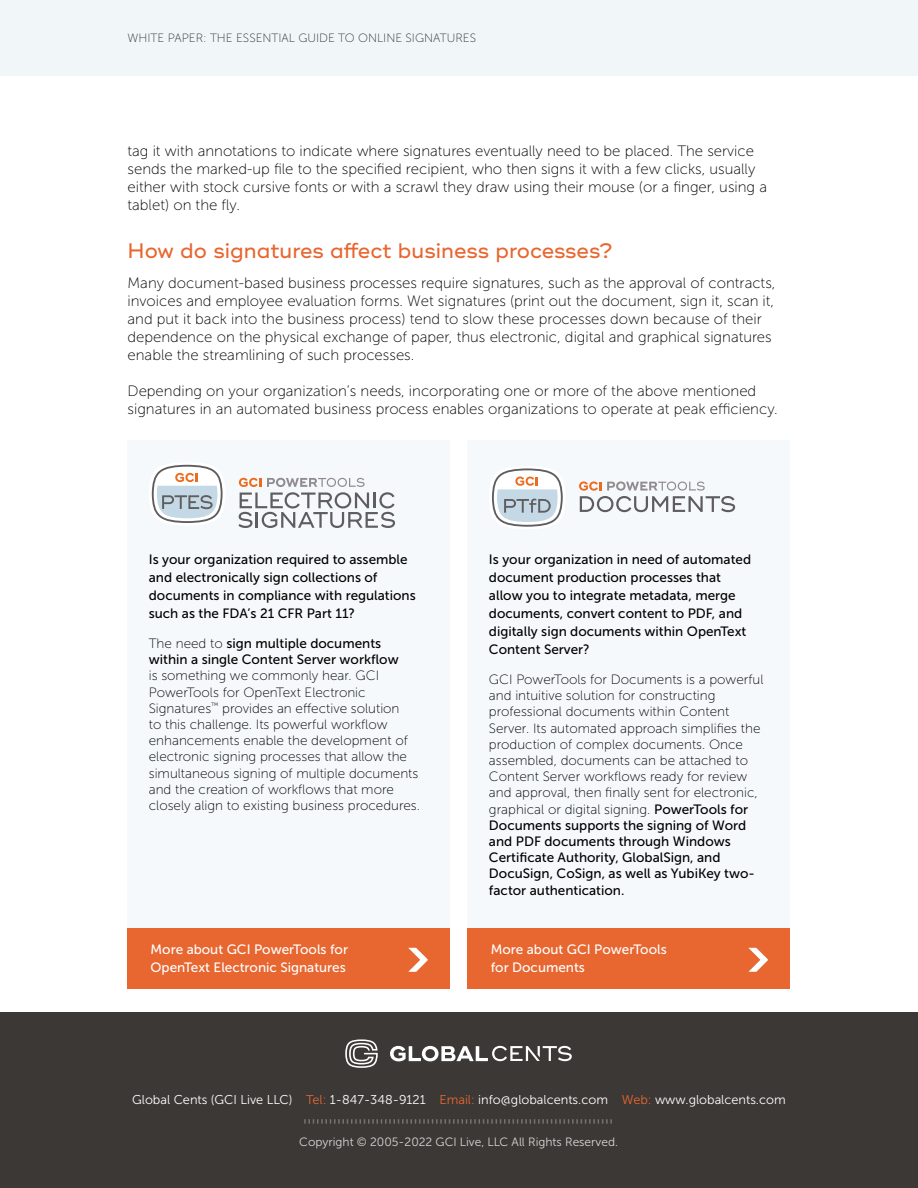
<style>
.page{position:relative;width:918px;height:1188px;background:#fff}
.page>*{position:absolute;margin:0;border:0;box-sizing:border-box;transform-origin:0 0}
.Heading_3{font:500 21px "Ridley Grotesk";color:#e86630}
.t1{font:15px/18px "Museo Sans 100";color:#000}
.Header_-_Boxed{font:13.5px/16.2px "Museo Sans 100";color:#000}
.Paragraph_boxed{font:13.5px/18px "Museo Sans 500";color:#000}
.Paragraph_boxed-2{font:13.5px/18px "Museo Sans 500";color:#fff}
.t2{font:12.75px "Museo Sans 300";color:#fff}
.t3{font:12px "Museo Sans 300";color:#fff}
.t4{font:12px "Museo Sans 100";color:#000}
.s1{font-family:"Museo Sans 500"}
.s2{color:#e86630}
</style>
<div class="page">
<div style="left:0;top:0;width:918px;height:75px;background:#f1f6f8"></div>
<div style="left:0;top:1012px;width:918px;height:176px;background:#3c3835"></div>
<svg style="left:304px;top:1119px;width:308px;height:5px"></svg>
<svg style="left:390px;top:1046px;width:182px;height:15px"></svg>
<svg style="left:345px;top:1039px;width:33px;height:29px"></svg>
<div style="left:128px;top:441px;width:322px;height:487px;background:#f6f9fb"></div>
<svg style="left:238px;top:478px;width:157px;height:50px"></svg>
<svg style="left:151px;top:464px;width:72px;height:59px"></svg>
<div style="left:128px;top:928px;width:322px;height:61px;background:#e86630"></div>
<svg style="left:408px;top:948px;width:20px;height:24px"></svg>
<div style="left:468px;top:441px;width:322px;height:487px;background:#f6f9fb"></div>
<svg style="left:579px;top:481px;width:156px;height:31px"></svg>
<svg style="left:492px;top:468px;width:71px;height:59px"></svg>
<div style="left:468px;top:928px;width:322px;height:61px;background:#e86630"></div>
<svg style="left:748px;top:948px;width:20px;height:24px"></svg>
<p class="t4" style="left:128px;top:32px;width:350px">WHITE PAPER: THE ESSENTIAL GUIDE TO ONLINE SIGNATURES</p>
<p class="t1" style="left:128px;top:142px;width:641px">tag it with annotations to indicate where signatures eventually need to be placed. The service sends the marked-up file to the specified recipient, who then signs it with a few clicks, usually either with stock cursive fonts or with a scrawl they draw using their mouse (or a finger, using a tablet) on the fly.</p>
<p class="Heading_3" style="left:128px;top:238px;width:487px">How do signatures affect business processes?</p>
<p class="t1" style="left:128px;top:274px;width:649px">Many document-based business processes require signatures, such as the approval of contracts, invoices and employee evaluation forms. Wet signatures (print out the document, sign it, scan it, and put it back into the business process) tend to slow these processes down because of their dependence on the physical exchange of paper, thus electronic, digital and graphical signatures enable the streamlining of such processes.</p>
<p class="t1" style="left:128px;top:382px;width:652px">Depending on your organization’s needs, incorporating one or more of the above mentioned signatures in an automated business process enables organizations to operate at peak efficiency.</p>
<p class="Paragraph_boxed" style="left:149px;top:550px;width:268px">Is your organization required to assemble and electronically sign collections of documents in compliance with regulations such as the FDA’s 21 CFR Part 11?</p>
<p class="Header_-_Boxed" style="left:149px;top:635px;width:273px">The need to <span class="s1">sign multiple documents within a single Content Server workflow<br></span>is something we commonly hear. GCI PowerTools for OpenText Electronic Signatures<sup>™</sup> provides an effective solution<br>to this challenge. Its powerful workflow enhancements enable the development of electronic signing processes that allow the simultaneous signing of multiple documents and the creation of workflows that more closely align to existing business procedures.</p>
<p class="Paragraph_boxed-2" style="left:151px;top:940px;width:199px">More about GCI PowerTools for<br>OpenText Electronic Signatures</p>
<p class="Paragraph_boxed" style="left:489px;top:550px;width:264px">Is your organization in need of automated document production processes that allow you to integrate metadata, merge documents, convert content to PDF, and digitally sign documents within OpenText Content Server?</p>
<p class="Header_-_Boxed" style="left:489px;top:671px;width:276px">GCI PowerTools for Documents is a powerful and intuitive solution for constructing professional documents within Content Server. Its automated approach simplifies the production of complex documents. Once assembled, documents can be attached to Content Server workflows ready for review and approval, then finally sent for electronic, graphical or digital signing. <span class="s1">PowerTools for Documents supports the signing of Word and PDF documents through Windows Certificate Authority, GlobalSign, and DocuSign, CoSign, as well as YubiKey two&shy;factor authentication.</span></p>
<p class="Paragraph_boxed-2" style="left:491px;top:940px;width:178px">More about GCI PowerTools for Documents</p>
<p class="t2" style="left:132px;top:1093px;width:655px">Global Cents (GCI Live LLC) <span class="s2">Tel:</span> 1-847-348-9121 <span class="s2">Email:</span> info@globalcents.com <span class="s2">Web:</span> www.globalcents.com</p>
<p class="t3" style="left:299px;top:1135px;width:320px">Copyright © 2005-2022 GCI Live, LLC All Rights Reserved.</p>
</div>
